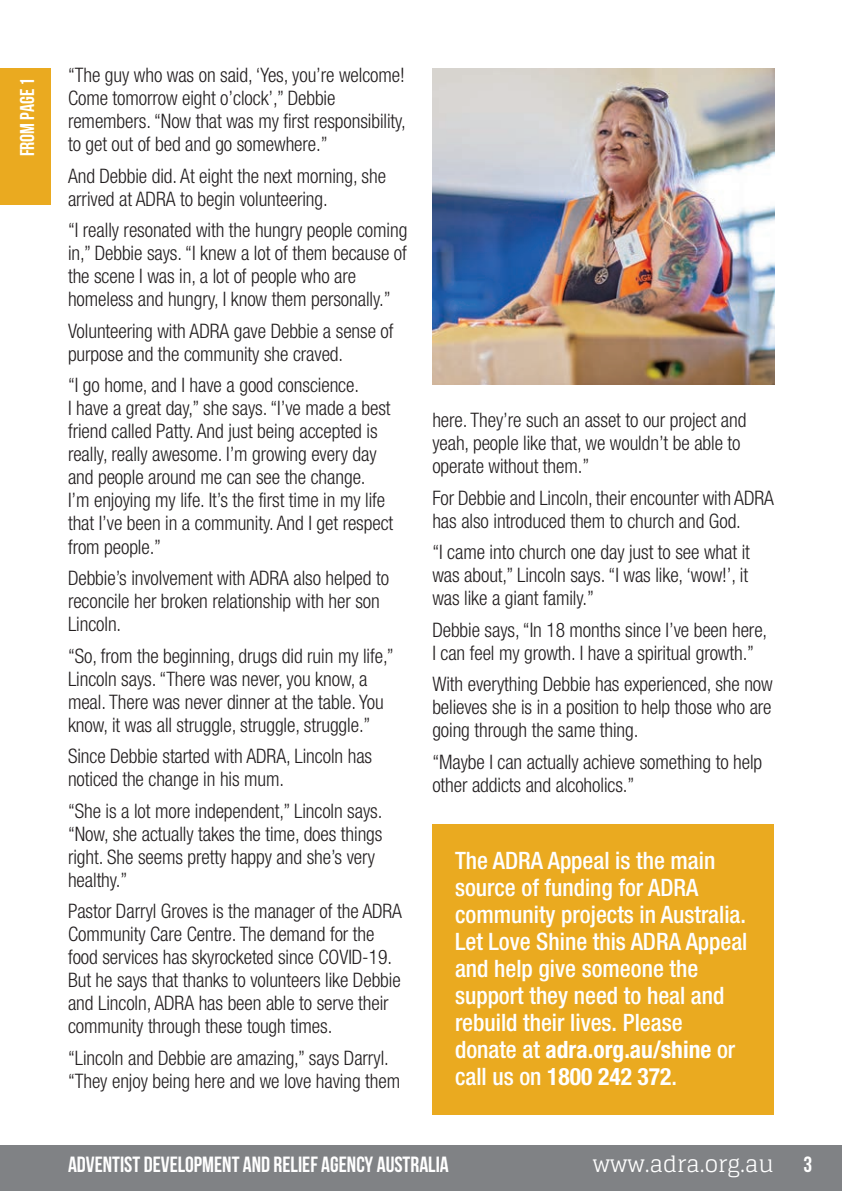
<style>
.page{position:relative;width:842px;height:1191px;background:#fff}
.page>*{position:absolute;margin:0;border:0;box-sizing:border-box;transform-origin:0 0}
.t1{font:500 condensed 24px/27px "Helvetica Neue";color:#fff}
.t2{font:22px "Bebas Neue";color:#fff}
.t3{font:22px "Glegoo";color:#fff}
.t4{font:300 condensed 20px/23px "Helvetica Neue";letter-spacing:-.005em;color:#231f20}
.t5{font:20px "Bebas Neue";color:#fff}
.s1{font-weight:700}
</style>
<div class="page">
<div style="left:0;top:1145px;width:842px;height:46px;background:#808285"></div>
<div style="left:0;top:68px;width:51px;height:137px;background:#eaaa20"></div>
<div style="left:432px;top:824px;width:342px;height:290px;background:#eaaa20"></div>
<img style="left:432px;top:68px;width:342px;height:317px">
<p class="t5" style="left:16px;top:156px;width:80px;rotate:-90deg">FROM PAGE 1</p>
<p class="t4" style="left:68px;top:65px;width:339px">“The guy who was on said, ‘Yes, you’re welcome!<br>Come tomorrow eight o’clock’,” Debbie remembers. “Now that was my first responsibility, to get out of bed and go somewhere.”</p>
<p class="t4" style="left:68px;top:166px;width:319px">And Debbie did. At eight the next morning, she arrived at ADRA to begin volunteering.</p>
<p class="t4" style="left:68px;top:220px;width:341px">“I really resonated with the hungry people coming in,” Debbie says. “I knew a lot of them because of the scene I was in, a lot of people who are homeless and hungry, I know them personally.”</p>
<p class="t4" style="left:68px;top:321px;width:327px">Volunteering with ADRA gave Debbie a sense of purpose and the community she craved.</p>
<p class="t4" style="left:68px;top:375px;width:327px">“I go home, and I have a good conscience.<br>I have a great day,” she says. “I’ve made a best friend called Patty. And just being accepted is really, really awesome. I’m growing every day and people around me can see the change.<br>I’m enjoying my life. It’s the first time in my life that I’ve been in a community. And I get respect from people.”</p>
<p class="t4" style="left:68px;top:568px;width:322px">Debbie’s involvement with ADRA also helped to reconcile her broken relationship with her son<br>Lincoln.</p>
<p class="t4" style="left:68px;top:645px;width:327px">“So, from the beginning, drugs did ruin my life,” Lincoln says. “There was never, you know, a meal. There was never dinner at the table. You know, it was all struggle, struggle, struggle.”</p>
<p class="t4" style="left:68px;top:746px;width:306px">Since Debbie started with ADRA, Lincoln has noticed the change in his mum.</p>
<p class="t4" style="left:68px;top:800px;width:316px">“She is a lot more independent,” Lincoln says. “Now, she actually takes the time, does things right. She seems pretty happy and she’s very healthy.”</p>
<p class="t4" style="left:68px;top:901px;width:336px">Pastor Darryl Groves is the manager of the ADRA Community Care Centre. The demand for the food services has skyrocketed since COVID-19.<br>But he says that thanks to volunteers like Debbie and Lincoln, ADRA has been able to serve their community through these tough times.</p>
<p class="t4" style="left:68px;top:1047px;width:334px">“Lincoln and Debbie are amazing,” says Darryl. “They enjoy being here and we love having them</p>
<p class="t4" style="left:432px;top:410px;width:316px">here. They’re such an asset to our project and yeah, people like that, we wouldn’t be able to operate without them.”</p>
<p class="t4" style="left:432px;top:488px;width:343px">For Debbie and Lincoln, their encounter with ADRA has also introduced them to church and God.</p>
<p class="t4" style="left:432px;top:542px;width:319px;text-align:justify">“I came into church one day just to see what it was about,” Lincoln says. “I was like, ‘wow!’, it was like a giant family.”</p>
<p class="t4" style="left:432px;top:620px;width:336px">Debbie says, “In 18 months since I’ve been here,<br>I can feel my growth. I have a spiritual growth.”</p>
<p class="t4" style="left:432px;top:674px;width:342px;text-align:justify">With everything Debbie has experienced, she now believes she is in a position to help those who are going through the same thing.</p>
<p class="t4" style="left:432px;top:752px;width:331px">“Maybe I can actually achieve something to help other addicts and alcoholics.”</p>
<p class="t1" style="left:455px;top:849px;width:294px">The ADRA Appeal is the main source of funding for ADRA community projects in Australia.<br>Let Love Shine this ADRA Appeal and help give someone the support they need to heal and rebuild their lives. Please donate at <span class="s1">adra.org.au/shine</span> or call us on <span class="s1">1800 242 372</span>.</p>
<p class="t2" style="left:68px;top:1151px;width:382px">ADVENTIST DEVELOPMENT AND RELIEF AGENCY AUSTRALIA</p>
<p class="t3" style="left:593px;top:1151px;width:183px">www.adra.org.au</p>
<p class="t2" style="left:804px;top:1151px;width:10px">3</p>
</div>
